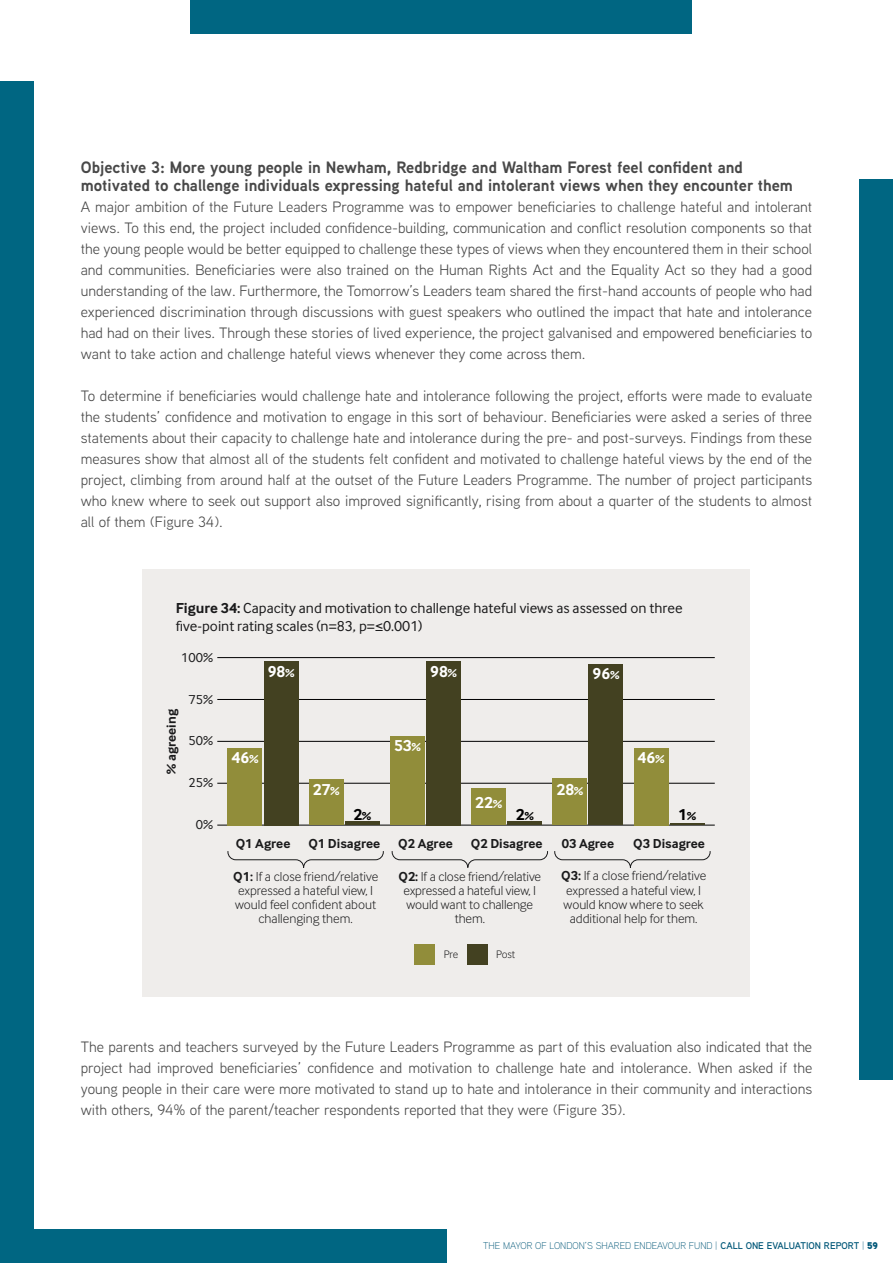
<style>
.page{position:relative;width:893px;height:1263px;background:#fff}
.page>*{position:absolute;margin:0;border:0;box-sizing:border-box;transform-origin:0 0}
.t1{font:700 16.5px/18px "Aaux Next";color:#484848}
.t2{font:700 16.5px "Inter Face";color:#fff}
.t3{font:700 16.5px "Inter Face";color:#000}
.t4{font:15px/21px "Aaux Next";color:#484848;text-align:justify}
.t5{font:15px/18px "Inter Face";color:#1a1a1b}
.t6{font:300 13.5px/14.2px "Inter Face";color:#1a1a1b;text-align:center}
.t7{font:700 13.5px "Inter Face";color:#1a1a1b}
.t8{font:13.5px "Inter Face";color:#1a1a1b}
.t9{font:300 11.25px "Inter Face";color:#1a1a1b}
.t10{font:300 9.75px "Aaux Next";color:#005778}
.s1{font-weight:700}
.s2{font-size:12px}
.s3{font-weight:600}
.s4{font-weight:900}
</style>
<div class="page">
<div style="left:0;top:1229px;width:446px;height:34px;background:#006682"></div>
<div style="left:0;top:81px;width:34px;height:1182px;background:#006682"></div>
<div style="left:190px;top:0;width:502px;height:34px;background:#006682"></div>
<div style="left:859px;top:179px;width:34px;height:901px;background:#006682"></div>
<div style="left:143px;top:569px;width:607px;height:428px;background:#efedeb"></div>
<hr style="left:217px;top:657px;width:498px;height:1px;background:#000">
<hr style="left:217px;top:699px;width:498px;height:1px;background:#000">
<hr style="left:217px;top:741px;width:498px;height:1px;background:#000">
<hr style="left:217px;top:783px;width:498px;height:1px;background:#000">
<hr style="left:217px;top:825px;width:498px;height:1px;background:#000">
<div style="left:228px;top:748px;width:34px;height:77px;background:#918d3a"></div>
<div style="left:264px;top:661px;width:34px;height:164px;background:#434121"></div>
<div style="left:309px;top:780px;width:34px;height:45px;background:#918d3a"></div>
<div style="left:390px;top:736px;width:34px;height:89px;background:#918d3a"></div>
<div style="left:426px;top:661px;width:34px;height:164px;background:#434121"></div>
<div style="left:472px;top:788px;width:34px;height:37px;background:#918d3a"></div>
<hr style="left:508px;top:822px;width:34px;height:3px;background:#434121">
<hr style="left:345px;top:822px;width:34px;height:3px;background:#434121">
<div style="left:553px;top:778px;width:34px;height:47px;background:#918d3a"></div>
<div style="left:589px;top:664px;width:34px;height:161px;background:#434121"></div>
<div style="left:634px;top:748px;width:34px;height:77px;background:#918d3a"></div>
<hr style="left:670px;top:823px;width:34px;height:2px;background:#434121">
<div style="left:414px;top:944px;width:21px;height:20px;background:#918d3a"></div>
<div style="left:467px;top:944px;width:21px;height:20px;background:#434121"></div>
<svg style="left:228px;top:851px;width:482px;height:17px"></svg>
<p class="t1" style="left:81px;top:158px;width:714px">Objective 3: More young people in Newham, Redbridge and Waltham Forest feel confident and motivated to challenge individuals expressing hateful and intolerant views when they encounter them</p>
<p class="t4" style="left:81px;top:196px;width:733px">A major ambition of the Future Leaders Programme was to empower beneficiaries to challenge hateful and intolerant views. To this end, the project included confidence-building, communication and conflict resolution components so that the young people would be better equipped to challenge these types of views when they encountered them in their school and communities. Beneficiaries were also trained on the Human Rights Act and the Equality Act so they had a good understanding of the law. Furthermore, the Tomorrow’s Leaders team shared the first-hand accounts of people who had experienced discrimination through discussions with guest speakers who outlined the impact that hate and intolerance had had on their lives. Through these stories of lived experience, the project galvanised and empowered beneficiaries to want to take action and challenge hateful views whenever they come across them.</p>
<p class="t4" style="left:81px;top:385px;width:733px">To determine if beneficiaries would challenge hate and intolerance following the project, efforts were made to evaluate the students’ confidence and motivation to engage in this sort of behaviour. Beneficiaries were asked a series of three statements about their capacity to challenge hate and intolerance during the pre- and post-surveys. Findings from these measures show that almost all of the students felt confident and motivated to challenge hateful views by the end of the project, climbing from around half at the outset of the Future Leaders Programme. The number of project participants who knew where to seek out support also improved significantly, rising from about a quarter of the students to almost all of them (Figure 34).</p>
<p class="t5" style="left:176px;top:599px;width:508px"><span class="s1">Figure 34:</span> Capacity and motivation to challenge hateful views as assessed on three five-point rating scales (n=83, p=≤0.001)</p>
<p class="t8" style="left:181px;top:650px;width:33px">100%</p>
<p class="t8" style="left:188px;top:691px;width:26px">75%</p>
<p class="t8" style="left:188px;top:733px;width:26px">50%</p>
<p class="t8" style="left:188px;top:775px;width:26px">25%</p>
<p class="t8" style="left:196px;top:817px;width:19px">0%</p>
<p class="t7" style="left:163px;top:773px;width:66px;rotate:-90deg">% agreeing</p>
<p class="t2" style="left:268px;top:662px;width:28px">98<span class="s2">%</span></p>
<p class="t2" style="left:430px;top:662px;width:28px">98<span class="s2">%</span></p>
<p class="t2" style="left:593px;top:664px;width:28px">96<span class="s2">%</span></p>
<p class="t2" style="left:232px;top:748px;width:28px">46<span class="s2">%</span></p>
<p class="t2" style="left:394px;top:736px;width:28px">53<span class="s2">%</span></p>
<p class="t2" style="left:638px;top:748px;width:28px">46<span class="s2">%</span></p>
<p class="t2" style="left:313px;top:779px;width:28px">27<span class="s2">%</span></p>
<p class="t2" style="left:556px;top:779px;width:28px">28<span class="s2">%</span></p>
<p class="t3" style="left:353px;top:804px;width:19px">2<span class="s2">%</span></p>
<p class="t2" style="left:475px;top:793px;width:28px">22<span class="s2">%</span></p>
<p class="t3" style="left:516px;top:804px;width:19px">2<span class="s2">%</span></p>
<p class="t3" style="left:678px;top:805px;width:19px">1<span class="s2">%</span></p>
<p class="t7" style="left:236px;top:836px;width:56px">Q1 Agree</p>
<p class="t7" style="left:308px;top:836px;width:73px">Q1 Disagree</p>
<p class="t7" style="left:398px;top:836px;width:56px">Q2 Agree</p>
<p class="t7" style="left:471px;top:836px;width:73px">Q2 Disagree</p>
<p class="t7" style="left:562px;top:836px;width:54px">03 Agree</p>
<p class="t7" style="left:633px;top:836px;width:73px">Q3 Disagree</p>
<p class="t6" style="left:233px;top:869px;width:147px"><span class="s1">Q1:</span> If a close friend/relative expressed a hateful view, I would feel confident about challenging them.</p>
<p class="t6" style="left:399px;top:869px;width:144px"><span class="s1">Q2:</span> If a close friend/relative expressed a hateful view, I would want to challenge them.</p>
<p class="t6" style="left:561px;top:869px;width:147px"><span class="s1">Q3:</span> If a close friend/relative expressed a hateful view, I would know where to seek additional help for them.</p>
<p class="t9" style="left:444px;top:948px;width:16px">Pre</p>
<p class="t9" style="left:496px;top:948px;width:21px">Post</p>
<p class="t4" style="left:81px;top:1036px;width:733px">The parents and teachers surveyed by the Future Leaders Programme as part of this evaluation also indicated that the project had improved beneficiaries’ confidence and motivation to challenge hate and intolerance. When asked if the young people in their care were more motivated to stand up to hate and intolerance in their community and interactions with others, 94% of the parent/teacher respondents reported that they were (Figure 35).</p>
<p class="t10" style="left:483px;top:1239px;width:396px">THE MAYOR OF LONDON’S SHARED ENDEAVOUR FUND | <span class="s3">CALL ONE EVALUATION REPORT</span> | <span class="s4">59</span></p>
</div>
